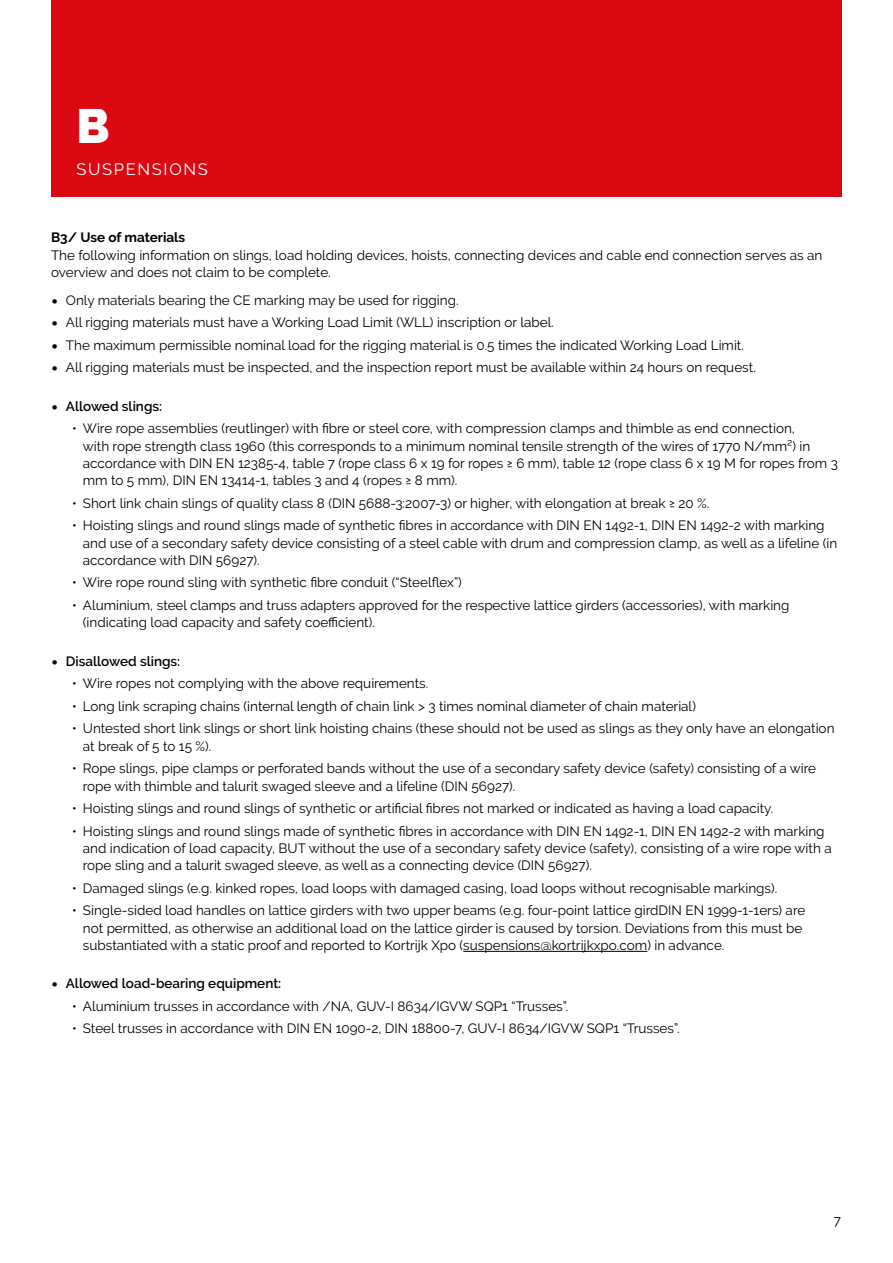
<style>
.page{position:relative;width:893px;height:1263px;background:#fff}
.page>*{position:absolute;margin:0;border:0;box-sizing:border-box;transform-origin:0 0}
.t1{font:900 48px "Raleway";color:#fff}
.t2{font:16.5px "Raleway";letter-spacing:.1em;color:#fff}
.t3{font:13.5px/17.2px "Raleway";color:#000}
.t4{font:600 13.5px "Raleway";color:#000}
.t5{font:700 13.5px "Raleway";color:#000}
.s1{font-family:"DINOT"}
.s2{font-family:"DINOT";font-weight:400}
</style>
<div class="page">
<div style="left:51px;top:0;width:791px;height:196px;background:#db0812"></div>
<hr style="left:463px;top:951px;width:184px;height:1px;background:#000">
<h1 class="t1" style="left:77px;top:99px;width:35px">B</h1>
<p class="t2" style="left:77px;top:160px;width:133px">SUSPENSIONS</p>
<p class="t5" style="left:51px;top:230px;width:136px">B3/ Use of materials</p>
<p class="t3" style="left:51px;top:246px;width:773px">The following information on slings, load holding devices, hoists, connecting devices and cable end connection serves as an overview and does not claim to be complete.</p>
<p class="t3" style="left:51px;top:289px;width:706px;line-height:22.5px"><span class="s1">∙</span> Only materials bearing the CE marking may be used for rigging.<br><span class="s1">∙</span> All rigging materials must have a Working Load Limit (WLL) inscription or label.<br><span class="s1">∙</span> The maximum permissible nominal load for the rigging material is 0.5 times the indicated Working Load Limit.<br><span class="s1">∙</span> All rigging materials must be inspected, and the inspection report must be available within 24 hours on request.</p>
<p class="t4" style="left:51px;top:398px;width:113px"><span class="s2">∙</span> Allowed slings:</p>
<p class="t3" style="left:83px;top:420px;width:757px;text-indent:-11px">• Wire rope assemblies (reutlinger) with fibre or steel core, with compression clamps and thimble as end connection,<br>with rope strength class 1960 (this corresponds to a minimum nominal tensile strength of the wires of 1770 N/mm²) in accordance with DIN EN 12385-4, table 7 (rope class 6 x 19 for ropes ≥ 6 mm), table 12 (rope class 6 x 19 M for ropes from 3 mm to 5 mm), DIN EN 13414-1, tables 3 and 4 (ropes ≥ 8 mm).</p>
<p class="t3" style="left:72px;top:494px;width:639px">• Short link chain slings of quality class 8 (DIN 5688-3:2007-3) or higher, with elongation at break ≥ 20 %.</p>
<p class="t3" style="left:83px;top:517px;width:756px;text-indent:-11px">• Hoisting slings and round slings made of synthetic fibres in accordance with DIN EN 1492-1, DIN EN 1492-2 with marking and use of a secondary safety device consisting of a steel cable with drum and compression clamp, as well as a lifeline (in accordance with DIN 56927).</p>
<p class="t3" style="left:72px;top:574px;width:391px">• Wire rope round sling with synthetic fibre conduit (“Steelflex”)</p>
<p class="t3" style="left:83px;top:597px;width:708px;text-indent:-11px">• Aluminium, steel clamps and truss adapters approved for the respective lattice girders (accessories), with marking (indicating load capacity and safety coefficient).</p>
<p class="t4" style="left:51px;top:653px;width:131px"><span class="s2">∙</span> Disallowed slings:</p>
<p class="t3" style="left:72px;top:675px;width:358px">• Wire ropes not complying with the above requirements.</p>
<p class="t3" style="left:72px;top:697px;width:625px">• Long link scraping chains (internal length of chain link &gt; 3 times nominal diameter of chain material)</p>
<p class="t3" style="left:83px;top:720px;width:753px;text-indent:-11px">• Untested short link slings or short link hoisting chains (these should not be used as slings as they only have an elongation at break of 5 to 15 %).</p>
<p class="t3" style="left:83px;top:760px;width:735px;text-indent:-11px">• Rope slings, pipe clamps or perforated bands without the use of a secondary safety device (safety) consisting of a wire rope with thimble and talurit swaged sleeve and a lifeline (DIN 56927).</p>
<p class="t3" style="left:72px;top:800px;width:703px">• Hoisting slings and round slings of synthetic or artificial fibres not marked or indicated as having a load capacity.</p>
<p class="t3" style="left:83px;top:822px;width:750px;text-indent:-11px">• Hoisting slings and round slings made of synthetic fibres in accordance with DIN EN 1492-1, DIN EN 1492-2 with marking and indication of load capacity, BUT without the use of a secondary safety device (safety), consisting of a wire rope with a rope sling and a talurit swaged sleeve, as well as a connecting device (DIN 56927).</p>
<p class="t3" style="left:72px;top:879px;width:706px">• Damaged slings (e.g. kinked ropes, load loops with damaged casing, load loops without recognisable markings).</p>
<p class="t3" style="left:83px;top:902px;width:724px;text-indent:-11px">• Single-sided load handles on lattice girders with two upper beams (e.g. four-point lattice girdDIN EN 1999-1-1ers) are not permitted, as otherwise an additional load on the lattice girder is caused by torsion. Deviations from this must be substantiated with a static proof and reported to Kortrijk Xpo (suspensions@kortrijkxpo.com) in advance.</p>
<p class="t4" style="left:51px;top:976px;width:232px"><span class="s2">∙</span> Allowed load-bearing equipment:</p>
<p class="t3" style="left:72px;top:997px;width:498px">• Aluminium trusses in accordance with /NA, GUV-I 8634/IGVW SQP1 “Trusses”.</p>
<p class="t3" style="left:72px;top:1020px;width:609px">• Steel trusses in accordance with DIN EN 1090-2, DIN 18800-7, GUV-I 8634/IGVW SQP1 “Trusses”.</p>
<p class="t3" style="left:834px;top:1211px;width:9px">7</p>
</div>
